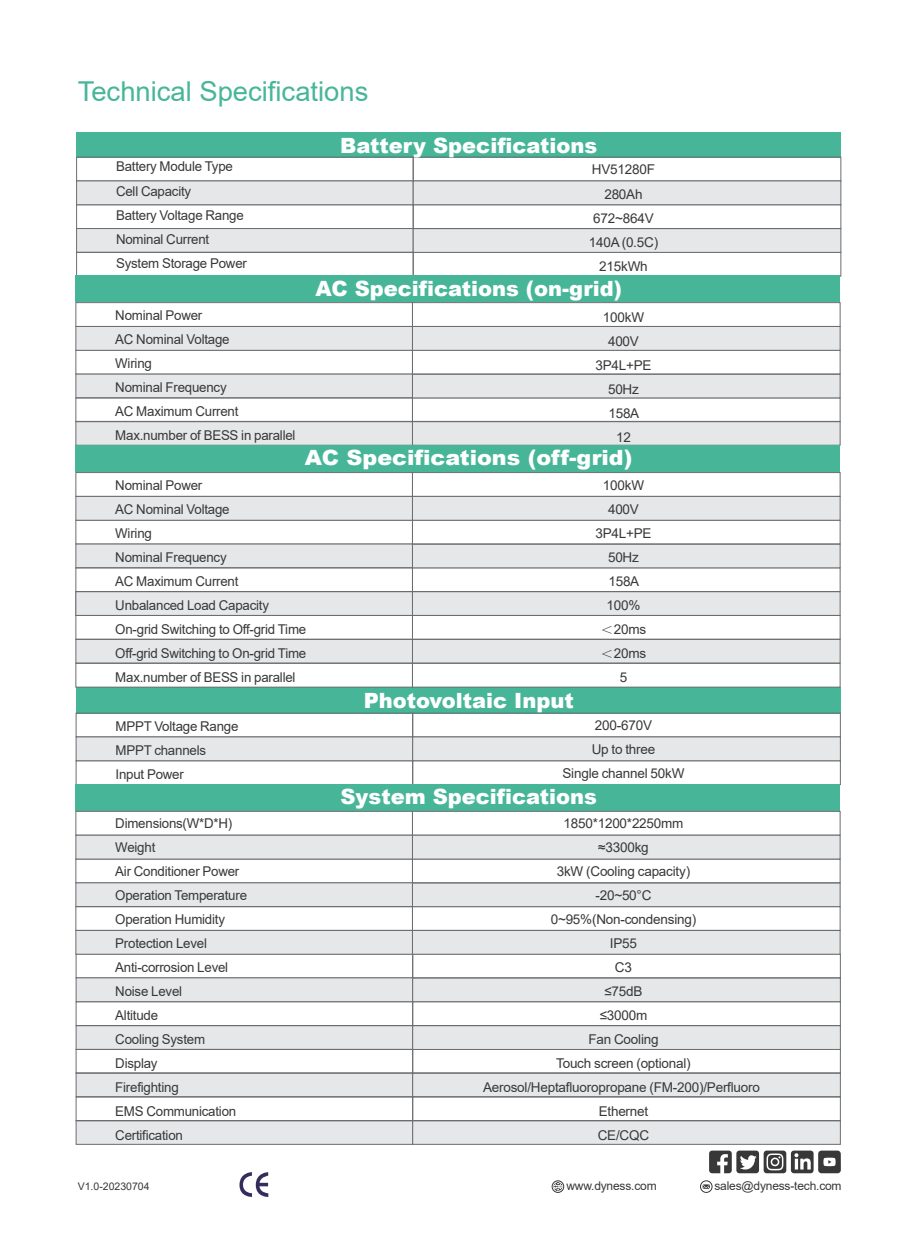
<style>
.page{position:relative;width:919px;height:1238px;background:#fff}
.page>*{position:absolute;margin:0;border:0;box-sizing:border-box;transform-origin:0 0}
.t1{font:27.3px "Arial";color:#47b698}
.t2{font:900 21px "Arial";color:#fff}
.t3{font:900 21px "Arial";color:#fff;scale:1.06 1}
.t4{font:13.5px/24px "Arial";letter-spacing:-.015em;color:#373838;text-align:center}
.t5{font:12px "Arial";letter-spacing:-.015em;color:#383839}
.t6{font:10.5px "Arial";color:#383839}
.s1{font-family:"Adobe Song Std";font-weight:300}
</style>
<div class="page">
<div style="left:412px;top:639px;width:428px;height:24px;background:#e6e7e9;border:1px solid #6c6d70"></div>
<div style="left:76px;top:639px;width:336px;height:24px;background:#e6e7e9;border:1px solid #6c6d70"></div>
<div style="left:76px;top:421px;width:336px;height:24px;background:#e6e7e9"></div>
<div style="left:412px;top:421px;width:428px;height:24px;background:#e6e7e9"></div>
<div style="left:76px;top:1072px;width:337px;height:24px;background:#e6e7e9;border:1px solid #6c6d70"></div>
<div style="left:412px;top:1072px;width:428px;height:24px;background:#e6e7e9;border:1px solid #6c6d70"></div>
<div style="left:76px;top:1025px;width:337px;height:24px;background:#e6e7e9;border:1px solid #6c6d70"></div>
<div style="left:76px;top:1049px;width:337px;height:24px;border:1px solid #6c6d70"></div>
<div style="left:412px;top:1049px;width:428px;height:24px;border:1px solid #6c6d70"></div>
<div style="left:412px;top:1025px;width:428px;height:24px;background:#e6e7e9;border:1px solid #6c6d70"></div>
<div style="left:76px;top:1001px;width:337px;height:24px;border:1px solid #6c6d70"></div>
<div style="left:412px;top:1001px;width:428px;height:24px;border:1px solid #6c6d70"></div>
<div style="left:76px;top:953px;width:337px;height:25px;border:1px solid #6c6d70"></div>
<div style="left:76px;top:977px;width:337px;height:24px;background:#e6e7e9;border:1px solid #6c6d70"></div>
<div style="left:412px;top:977px;width:428px;height:24px;background:#e6e7e9;border:1px solid #6c6d70"></div>
<div style="left:412px;top:953px;width:428px;height:25px;border:1px solid #6c6d70"></div>
<div style="left:76px;top:591px;width:336px;height:24px;background:#e6e7e9;border:1px solid #6c6d70"></div>
<div style="left:412px;top:591px;width:428px;height:24px;background:#e6e7e9;border:1px solid #6c6d70"></div>
<div style="left:551px;top:1180px;width:13px;height:12px;border:1px solid #383839;border-radius:50%"></div>
<svg style="left:553px;top:1182px;width:9px;height:8px"></svg>
<svg style="left:702px;top:1184px;width:7px;height:4px"></svg>
<div style="left:700px;top:1180px;width:12px;height:12px;border:1px solid #383839;border-radius:50%"></div>
<div style="left:77px;top:132px;width:763px;height:26px;background:#47b698"></div>
<div style="left:76px;top:157px;width:337px;height:24px;border:1px solid #6c6d70"></div>
<div style="left:76px;top:228px;width:337px;height:24px;background:#e6e7e9;border:1px solid #6c6d70"></div>
<div style="left:76px;top:252px;width:337px;height:24px;border:1px solid #6c6d70"></div>
<div style="left:413px;top:157px;width:428px;height:24px;border:1px solid #6c6d70"></div>
<div style="left:76px;top:181px;width:337px;height:24px;background:#e6e7e9;border:1px solid #6c6d70"></div>
<div style="left:413px;top:252px;width:428px;height:24px;border:1px solid #6c6d70"></div>
<div style="left:413px;top:228px;width:428px;height:24px;background:#e6e7e9"></div>
<div style="left:413px;top:204px;width:428px;height:25px;border:1px solid #6c6d70"></div>
<div style="left:413px;top:181px;width:428px;height:24px;background:#e6e7e9;border:1px solid #6c6d70"></div>
<svg style="left:709px;top:1150px;width:104px;height:23px"></svg>
<div style="left:818px;top:1150px;width:22px;height:23px;background:#383839;border-radius:3px"></div>
<svg style="left:823px;top:1157px;width:12px;height:9px"></svg>
<div style="left:76px;top:276px;width:764px;height:26px;background:#47b698"></div>
<div style="left:76px;top:302px;width:336px;height:24px;border:1px solid #6c6d70"></div>
<div style="left:76px;top:350px;width:336px;height:24px;border:1px solid #6c6d70"></div>
<div style="left:76px;top:374px;width:336px;height:24px;background:#e6e7e9;border:1px solid #6c6d70"></div>
<div style="left:76px;top:398px;width:336px;height:24px;border:1px solid #6c6d70"></div>
<div style="left:412px;top:302px;width:428px;height:24px;border:1px solid #6c6d70"></div>
<div style="left:76px;top:326px;width:336px;height:24px;background:#e6e7e9;border:1px solid #6c6d70"></div>
<div style="left:412px;top:398px;width:428px;height:24px;border:1px solid #6c6d70"></div>
<div style="left:412px;top:374px;width:428px;height:24px;background:#e6e7e9;border:1px solid #6c6d70"></div>
<div style="left:412px;top:350px;width:428px;height:24px;border:1px solid #6c6d70"></div>
<div style="left:412px;top:326px;width:428px;height:24px;background:#e6e7e9;border:1px solid #6c6d70"></div>
<div style="left:76px;top:446px;width:764px;height:26px;background:#47b698"></div>
<div style="left:76px;top:472px;width:336px;height:24px;border:1px solid #6c6d70"></div>
<div style="left:76px;top:520px;width:336px;height:24px;border:1px solid #6c6d70"></div>
<div style="left:76px;top:544px;width:336px;height:24px;background:#e6e7e9;border:1px solid #6c6d70"></div>
<div style="left:76px;top:567px;width:336px;height:24px;border:1px solid #6c6d70"></div>
<div style="left:412px;top:472px;width:428px;height:24px;border:1px solid #6c6d70"></div>
<div style="left:76px;top:496px;width:336px;height:24px;background:#e6e7e9;border:1px solid #6c6d70"></div>
<div style="left:412px;top:544px;width:428px;height:24px;background:#e6e7e9;border:1px solid #6c6d70"></div>
<div style="left:412px;top:520px;width:428px;height:24px;border:1px solid #6c6d70"></div>
<div style="left:412px;top:496px;width:428px;height:24px;background:#e6e7e9;border:1px solid #6c6d70"></div>
<div style="left:76px;top:687px;width:764px;height:26px;background:#47b698"></div>
<div style="left:76px;top:713px;width:337px;height:24px;border:1px solid #6c6d70"></div>
<div style="left:412px;top:713px;width:428px;height:24px;border:1px solid #6c6d70"></div>
<div style="left:76px;top:736px;width:337px;height:25px;background:#e6e7e9;border:1px solid #6c6d70"></div>
<div style="left:412px;top:736px;width:428px;height:25px;background:#e6e7e9;border:1px solid #6c6d70"></div>
<div style="left:76px;top:930px;width:336px;height:24px;background:#e6e7e9;border:1px solid #6c6d70"></div>
<div style="left:412px;top:930px;width:428px;height:24px;background:#e6e7e9;border:1px solid #6c6d70"></div>
<div style="left:76px;top:784px;width:764px;height:26px;background:#47b698"></div>
<div style="left:76px;top:811px;width:336px;height:24px;border:1px solid #6c6d70"></div>
<div style="left:76px;top:858px;width:336px;height:25px;border:1px solid #6c6d70"></div>
<div style="left:76px;top:882px;width:336px;height:24px;background:#e6e7e9;border:1px solid #6c6d70"></div>
<div style="left:76px;top:906px;width:336px;height:24px;border:1px solid #6c6d70"></div>
<div style="left:412px;top:811px;width:428px;height:24px;border:1px solid #6c6d70"></div>
<div style="left:76px;top:835px;width:336px;height:24px;background:#e6e7e9;border:1px solid #6c6d70"></div>
<div style="left:412px;top:906px;width:428px;height:24px;border:1px solid #6c6d70"></div>
<div style="left:412px;top:882px;width:428px;height:24px;background:#e6e7e9;border:1px solid #6c6d70"></div>
<div style="left:412px;top:858px;width:428px;height:25px;border:1px solid #6c6d70"></div>
<div style="left:412px;top:835px;width:428px;height:24px;background:#e6e7e9;border:1px solid #6c6d70"></div>
<svg style="left:239px;top:1172px;width:29px;height:25px"></svg>
<div style="left:76px;top:1120px;width:337px;height:24px;background:#e6e7e9;border:1px solid #6c6d70"></div>
<div style="left:412px;top:1120px;width:428px;height:24px;background:#e6e7e9;border:1px solid #6c6d70"></div>
<div style="left:76px;top:1096px;width:337px;height:24px;border:1px solid #6c6d70"></div>
<div style="left:412px;top:1096px;width:428px;height:24px;border:1px solid #6c6d70"></div>
<div style="left:76px;top:615px;width:336px;height:24px;border:1px solid #6c6d70"></div>
<div style="left:412px;top:615px;width:428px;height:24px;border:1px solid #6c6d70"></div>
<div style="left:76px;top:663px;width:336px;height:24px;border:1px solid #6c6d70"></div>
<div style="left:412px;top:663px;width:428px;height:24px;border:1px solid #6c6d70"></div>
<h1 class="t1" style="left:78px;top:73px;width:292px">Technical Specifications</h1>
<p class="t4" style="left:116px;top:155px;width:132px;text-align:left">Battery Module Type<br>Cell Capacity<br>Battery Voltage Range<br>Nominal Current<br>System Storage Power</p>
<p class="t4" style="left:115px;top:303px;width:182px;text-align:left">Nominal Power<br>AC Nominal Voltage<br>Wiring<br>Nominal Frequency<br>AC Maximum Current<br>Max.number of BESS in parallel</p>
<h2 class="t2" style="left:340px;top:130px;width:259px">Battery Specifications</h2>
<p class="t4" style="left:588px;top:158px;width:71px">HV51280F<br>280Ah<br>672~864V<br>140A (0.5C)<br>215kWh</p>
<h2 class="t2" style="left:315px;top:273px;width:308px">AC Specifications (on-grid)</h2>
<p class="t4" style="left:595px;top:305px;width:58px">100kW<br>400V<br>3P4L+PE<br>50Hz<br>158A<br>12</p>
<h2 class="t3" style="left:305px;top:442px;width:310px">AC Specifications (off-grid)</h2>
<p class="t4" style="left:115px;top:473px;width:192px;text-align:left">Nominal Power<br>AC Nominal Voltage<br>Wiring<br>Nominal Frequency<br>AC Maximum Current<br>Unbalanced Load Capacity<br>On-grid Switching to Off-grid Time<br>Off-grid Switching to On-grid Time<br>Max.number of BESS in parallel</p>
<p class="t4" style="left:115px;top:714px;width:124px;text-align:left">MPPT Voltage Range<br>MPPT channels<br>Input Power</p>
<h2 class="t2" style="left:363px;top:685px;width:211px">Photovoltaic Input</h2>
<p class="t4" style="left:595px;top:473px;width:58px">100kW<br>400V<br>3P4L+PE<br>50Hz<br>158A<br>100%<span class="s1">＜</span>20ms<span class="s1">＜</span>20ms<br>5</p>
<p class="t4" style="left:562px;top:713px;width:123px">200-670V<br>Up to three<br>Single channel 50kW</p>
<h2 class="t2" style="left:340px;top:780px;width:258px">System Specifications</h2>
<p class="t4" style="left:115px;top:811px;width:133px;text-align:left">Dimensions(W*D*H)<br>Weight<br>Air Conditioner Power<br>Operation Temperature<br>Operation Humidity<br>Protection Level<br>Anti-corrosion Level<br>Noise Level<br>Altitude<br>Cooling System<br>Display<br>Firefighting<br>EMS Communication<br>Certification</p>
<p class="t4" style="left:483px;top:811px;width:278px">1850*1200*2250mm<br>≈3300kg<br>3kW (Cooling capacity)<br>-20~50°C<br>0~95%(Non-condensing)<br>IP55<br>C3<br>≤75dB<br>≤3000m<br>Fan Cooling<br>Touch screen (optional)<br>Aerosol/Heptafluoropropane (FM-200)/Perfluoro<br>Ethernet<br>CE/CQC</p>
<p class="t6" style="left:78px;top:1179px;width:73px">V1.0-20230704</p>
<p class="t5" style="left:566px;top:1177px;width:92px">www.dyness.com</p>
<p class="t5" style="left:714px;top:1177px;width:129px">sales@dyness-tech.com</p>
</div>
